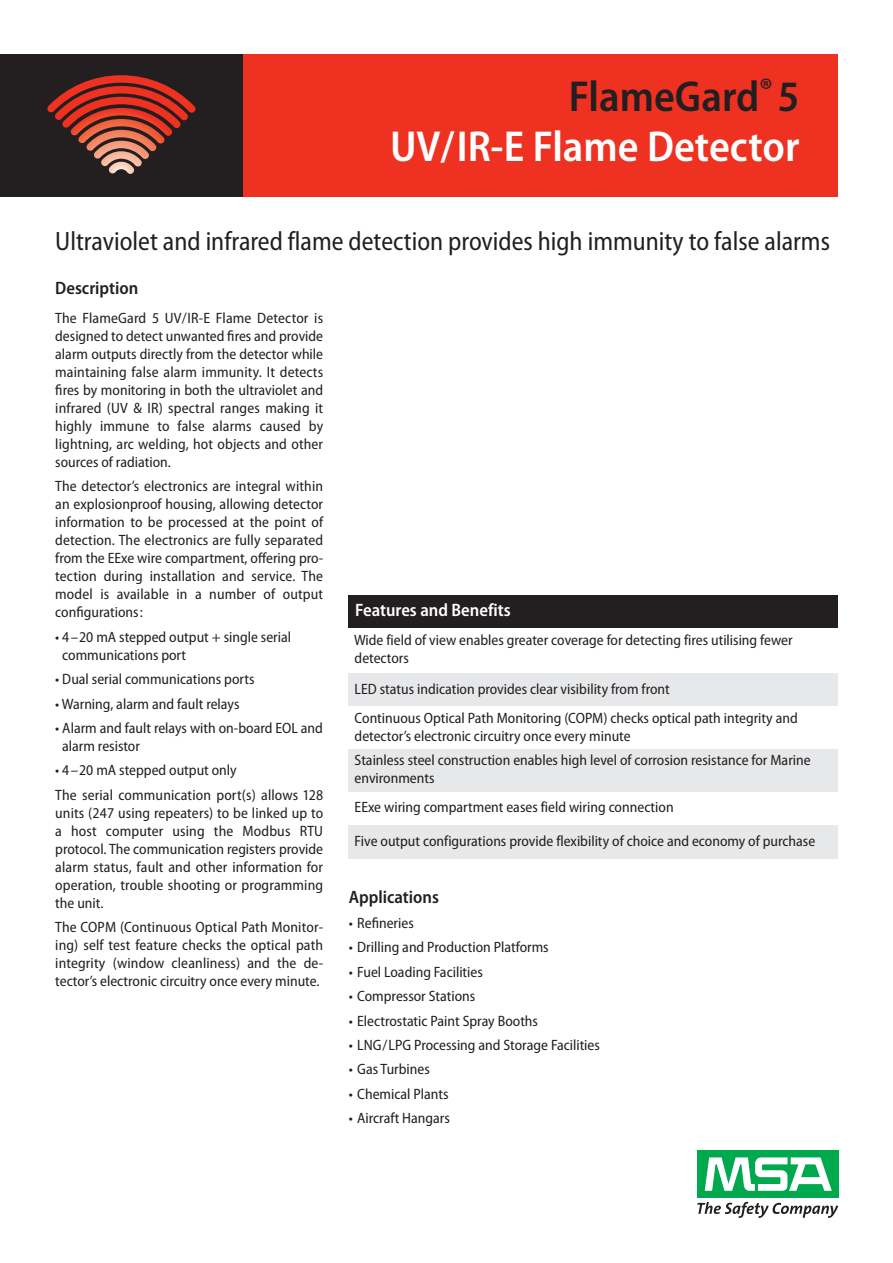
<style>
.page{position:relative;width:893px;height:1263px;background:#fff}
.page>*{position:absolute;margin:0;border:0;box-sizing:border-box;transform-origin:0 0}
.t1{font:600 semi-condensed 43.5px/49.8px "Myriad Pro";color:#fff;text-align:right}
.t2{font:600 semi-condensed 43.5px "Myriad Pro";color:#231f20}
.t3{font:semi-condensed 26.7px "Myriad Pro";color:#231f20;scale:.96 1}
.t4{font:600 semi-condensed 18px "Myriad Pro";color:#231f20}
.t5{font:600 semi-condensed 18px "Myriad Pro";color:#fff}
.t6{font:semi-condensed 15px/18px "Myriad Pro";color:#231f20}
.s1{color:#231f20}
</style>
<div class="page">
<div style="left:698px;top:1150px;width:141px;height:47px;background:#00a94e"></div>
<svg style="left:705px;top:1157px;width:127px;height:34px"></svg>
<svg style="left:697px;top:1202px;width:141px;height:16px"></svg>
<div style="left:26px;top:54px;width:812px;height:143px;background:#ef3122"></div>
<div style="left:0;top:54px;width:243px;height:143px;background:#231f20"></div>
<img style="left:47px;top:75px;width:149px;height:38px">
<img style="left:55px;top:86px;width:133px;height:34px">
<img style="left:62px;top:97px;width:119px;height:31px">
<img style="left:70px;top:108px;width:103px;height:28px">
<img style="left:78px;top:119px;width:87px;height:25px">
<img style="left:86px;top:130px;width:71px;height:21px">
<img style="left:94px;top:141px;width:55px;height:18px">
<img style="left:101px;top:151px;width:41px;height:16px">
<img style="left:109px;top:162px;width:25px;height:12px">
<div style="left:349px;top:595px;width:489px;height:33px;background:#231f20"></div>
<div style="left:349px;top:673px;width:489px;height:34px;background:#e7e8e9"></div>
<div style="left:349px;top:749px;width:489px;height:43px;background:#e7e8e9"></div>
<div style="left:349px;top:825px;width:489px;height:34px;background:#e7e8e9"></div>
<h1 class="t1" style="left:390px;top:75px;width:411px"><span class="s1">FlameGard</span><sup>®</sup> <span class="s1">5<br></span>UV/IR-E Flame Detector</h1>
<h1 class="t2" style="left:539px;top:81px;width:241px">FlameGard® 5</h1>
<h1 class="t1" style="left:342px;top:126px;width:437px">UV/IR-H2 Flame Detector</h1>
<h2 class="t3" style="left:55px;top:231px;width:808px">Ultraviolet and infrared flame detection provides high immunity to false alarms</h2>
<p class="t4" style="left:55px;top:281px;width:85px">Description</p>
<p class="t6" style="left:55px;top:310px;width:269px;text-align:justify">The FlameGard 5 UV/IR-E Flame Detector is designed to detect unwanted fires and provide alarm outputs directly from the detector while maintaining false alarm immunity. It detects fires by monitoring in both the ultraviolet and infrared (UV &amp; IR) spectral ranges making it highly immune to false alarms caused by lightning, arc welding, hot objects and other sources of radiation.</p>
<p class="t6" style="left:55px;top:479px;width:269px;text-align:justify">The detector’s electronics are integral within an explosionproof housing, allowing detector information to be processed at the point of detection. The electronics are fully separated from the EExe wire compartment, offering pro&shy;tection during installation and service. The model is available in a number of output configurations:</p>
<p class="t6" style="left:62px;top:629px;width:230px;text-indent:-7px">• 4–20 mA stepped output + single serial communications port</p>
<p class="t6" style="left:55px;top:671px;width:201px">• Dual serial communications ports</p>
<p class="t6" style="left:55px;top:696px;width:186px">• Warning, alarm and fault relays</p>
<p class="t6" style="left:62px;top:720px;width:262px;text-indent:-7px">• Alarm and fault relays with on-board EOL and alarm resistor</p>
<p class="t6" style="left:55px;top:759px;width:269px;line-height:24.5px">• 4–20 mA stepped output only<br>The serial communication port(s) allows 128</p>
<p class="t6" style="left:55px;top:805px;width:269px;text-align:justify">units (247 using repeaters) to be linked up to a host computer using the Modbus RTU protocol. The communication registers provide alarm status, fault and other information for operation, trouble shooting or programming the unit.</p>
<p class="t6" style="left:55px;top:919px;width:269px;text-align:justify">The COPM (Continuous Optical Path Monitor&shy;ing) self test feature checks the optical path integrity (window cleanliness) and the de&shy;tector’s electronic circuitry once every minute.</p>
<p class="t5" style="left:355px;top:603px;width:157px">Features and Benefits</p>
<p class="t6" style="left:354px;top:632px;width:440px">Wide field of view enables greater coverage for detecting fires utilising fewer detectors</p>
<p class="t6" style="left:355px;top:675px;width:445px;line-height:29px">LED status indication provides clear visibility from front<br>Continuous Optical Path Monitoring (COPM) checks optical path integrity and</p>
<p class="t6" style="left:355px;top:725px;width:458px;line-height:24.6px">detector’s electronic circuitry once every minute<br>Stainless steel construction enables high level of corrosion resistance for Marine</p>
<p class="t6" style="left:355px;top:765px;width:320px;line-height:29.1px">environments<br>EExe wiring compartment eases field wiring connection</p>
<p class="t6" style="left:355px;top:833px;width:462px">Five output configurations provide flexibility of choice and economy of purchase</p>
<p class="t4" style="left:349px;top:891px;width:92px">Applications</p>
<p class="t6" style="left:349px;top:915px;width:67px">• Refineries</p>
<p class="t6" style="left:349px;top:939px;width:202px">• Drilling and Production Platforms</p>
<p class="t6" style="left:349px;top:964px;width:136px">• Fuel Loading Facilities</p>
<p class="t6" style="left:349px;top:988px;width:128px">• Compressor Stations</p>
<p class="t6" style="left:349px;top:1013px;width:191px">• Electrostatic Paint Spray Booths</p>
<p class="t6" style="left:349px;top:1037px;width:253px">• LNG/LPG Processing and Storage Facilities</p>
<p class="t6" style="left:349px;top:1061px;width:83px">• Gas Turbines</p>
<p class="t6" style="left:349px;top:1086px;width:101px">• Chemical Plants</p>
<p class="t6" style="left:349px;top:1110px;width:103px">• Aircraft Hangars</p>
</div>
